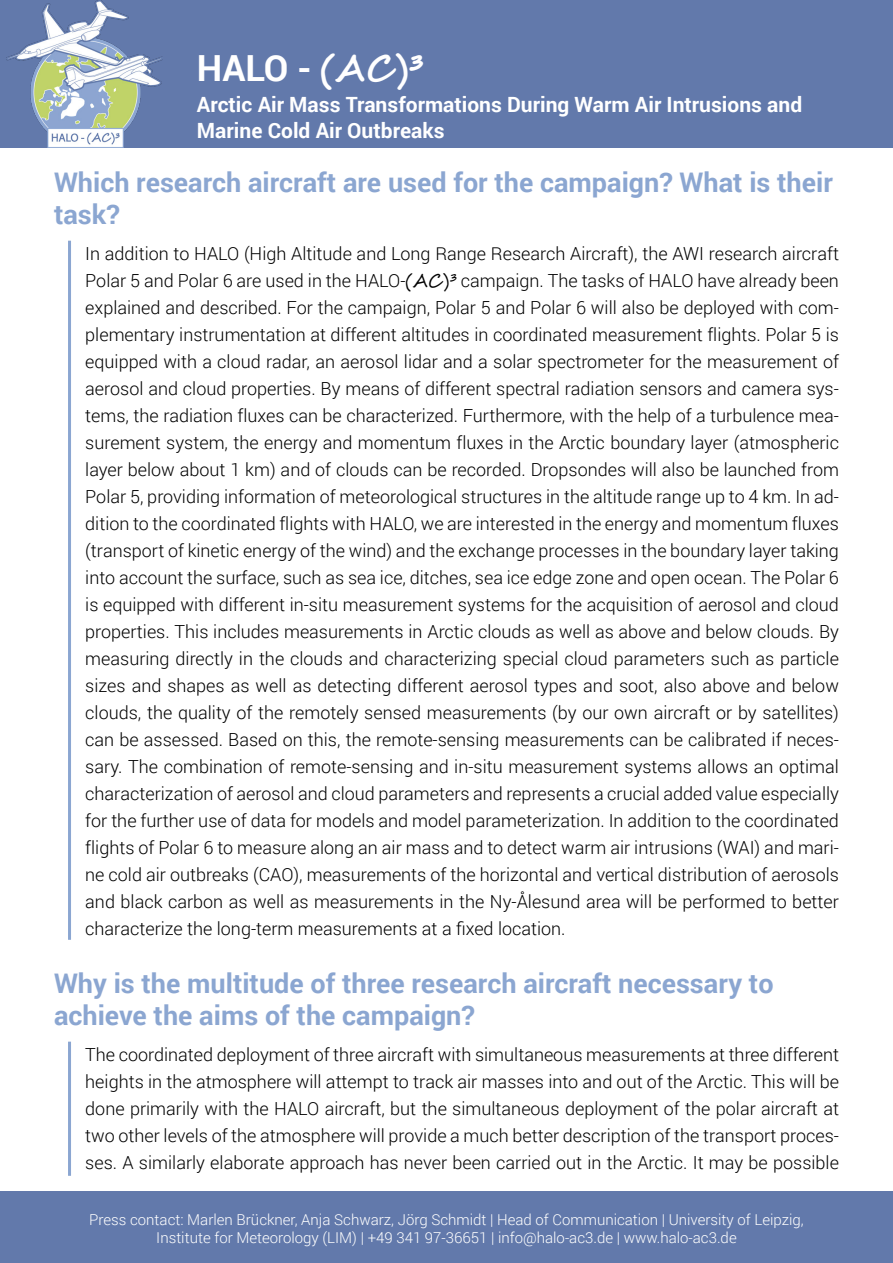
<style>
.page{position:relative;width:893px;height:1263px;background:#fff}
.page>*{position:absolute;margin:0;border:0;box-sizing:border-box;transform-origin:0 0}
.t1{font:700 36px "Roboto";color:#fff}
.t2{font:700 27px/32.4px "Roboto";color:#8ba6d1}
.t3{font:700 21px/25.2px "Roboto";color:#fff}
.t4{font:300 18px/27px "Roboto";color:#000;text-align:justify}
.t5{font:300 15px "Roboto";color:#fff}
.s1{font-family:"Segoe Script"}
.s2{font-family:"Segoe Script";font-weight:400}
</style>
<div class="page">
<div style="left:0;top:0;width:893px;height:147px;background:#6279ab"></div>
<img style="left:7px;top:0;width:155px;height:148px">
<div style="left:0;top:1192px;width:893px;height:71px;background:#6279ab"></div>
<hr style="left:68px;top:241px;width:3px;height:699px;background:#8ba6d1">
<hr style="left:68px;top:1042px;width:3px;height:134px;background:#8ba6d1">
<p class="t1" style="left:197px;top:43px;width:228px">HALO - <span class="s1">(AC)³</span></p>
<p class="t3" style="left:197px;top:91px;width:607px">Arctic Air Mass Transformations During Warm Air Intrusions and<br>Marine Cold Air Outbreaks</p>
<p class="t2" style="left:54px;top:165px;width:780px">Which research aircraft are used for the campaign? What is their task?</p>
<p class="t4" style="left:85px;top:240px;width:755px">In addition to HALO (High Altitude and Long Range Research Aircraft), the AWI research aircraft Polar 5 and Polar 6 are used in the HALO-<span class="s2">(AC)³</span> campaign. The tasks of HALO have already been explained and described. For the campaign, Polar 5 and Polar 6 will also be deployed with com&shy;plementary instrumentation at different altitudes in coordinated measurement flights. Polar 5 is equipped with a cloud radar, an aerosol lidar and a solar spectrometer for the measurement of aerosol and cloud properties. By means of different spectral radiation sensors and camera sys&shy;tems, the radiation fluxes can be characterized. Furthermore, with the help of a turbulence mea&shy;surement system, the energy and momentum fluxes in the Arctic boundary layer (atmospheric layer below about 1 km) and of clouds can be recorded. Dropsondes will also be launched from Polar 5, providing information of meteorological structures in the altitude range up to 4 km. In ad&shy;dition to the coordinated flights with HALO, we are interested in the energy and momentum fluxes (transport of kinetic energy of the wind) and the exchange processes in the boundary layer taking into account the surface, such as sea ice, ditches, sea ice edge zone and open ocean. The Polar 6 is equipped with different in-situ measurement systems for the acquisition of aerosol and cloud properties. This includes measurements in Arctic clouds as well as above and below clouds. By measuring directly in the clouds and characterizing special cloud parameters such as particle sizes and shapes as well as detecting different aerosol types and soot, also above and below clouds, the quality of the remotely sensed measurements (by our own aircraft or by satellites) can be assessed. Based on this, the remote-sensing measurements can be calibrated if neces&shy;sary. The combination of remote-sensing and in-situ measurement systems allows an optimal characterization of aerosol and cloud parameters and represents a crucial added value especially for the further use of data for models and model parameterization. In addition to the coordinated flights of Polar 6 to measure along an air mass and to detect warm air intrusions (WAI) and mari&shy;ne cold air outbreaks (CAO), measurements of the horizontal and vertical distribution of aerosols and black carbon as well as measurements in the Ny-Ålesund area will be performed to better characterize the long-term measurements at a fixed location.</p>
<p class="t2" style="left:54px;top:966px;width:721px">Why is the multitude of three research aircraft necessary to achieve the aims of the campaign?</p>
<p class="t4" style="left:85px;top:1040px;width:755px">The coordinated deployment of three aircraft with simultaneous measurements at three different heights in the atmosphere will attempt to track air masses into and out of the Arctic. This will be done primarily with the HALO aircraft, but the simultaneous deployment of the polar aircraft at two other levels of the atmosphere will provide a much better description of the transport proces&shy;ses. A similarly elaborate approach has never been carried out in the Arctic. It may be possible</p>
<p class="t5" style="left:89px;top:1209px;width:716px">Press contact: Marlen Brückner, Anja Schwarz, Jörg Schmidt | Head of Communication | University of Leipzig,</p>
<p class="t5" style="left:156px;top:1227px;width:582px">Institute for Meteorology (LIM) | +49 341 97-36651 | info@halo-ac3.de | www.halo-ac3.de</p>
</div>
